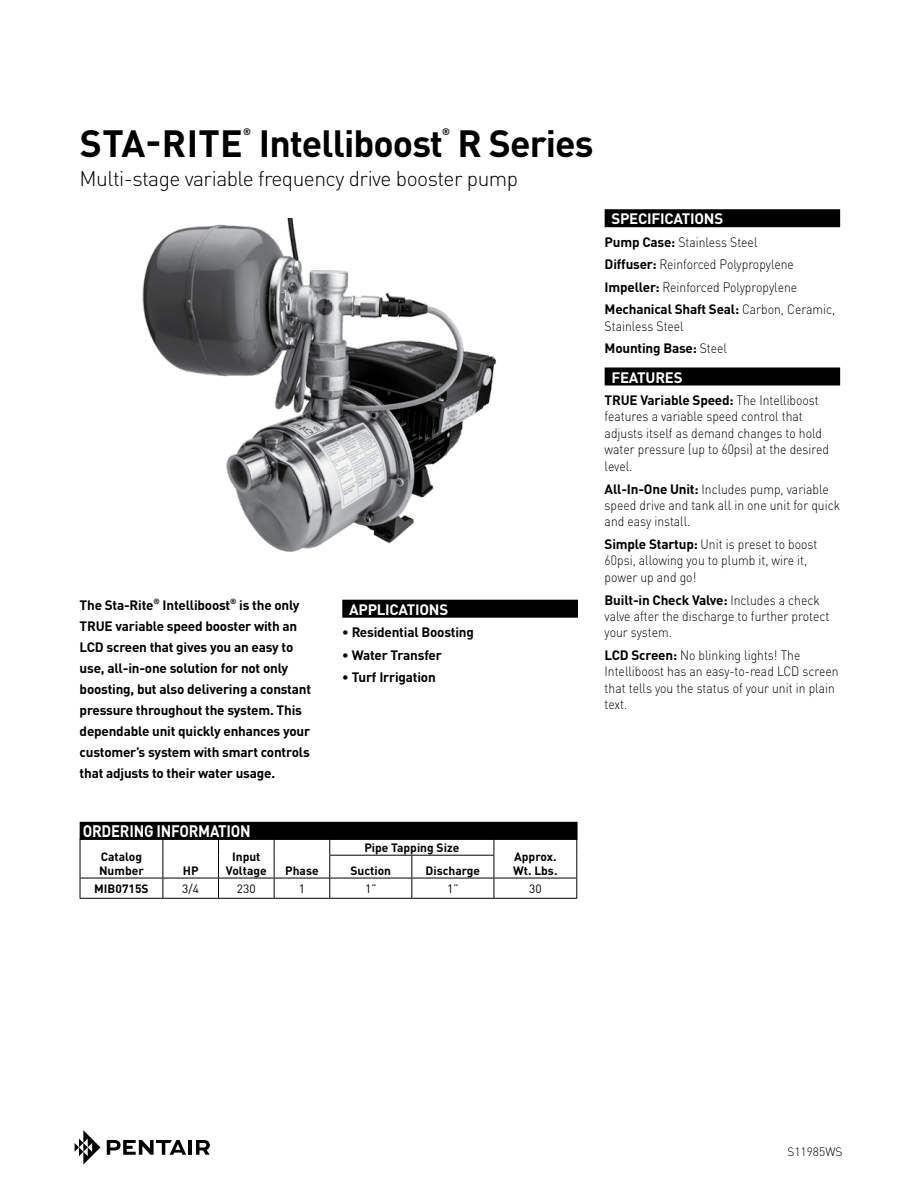
<style>
.page{position:relative;width:918px;height:1188px;background:#fff}
.page>*{position:absolute;margin:0;border:0;box-sizing:border-box;transform-origin:0 0}
.t1{font:700 37.5px "DIN Pro";letter-spacing:-.025em;color:#000}
.t2{font:300 21px "DIN Pro";letter-spacing:-.025em;color:#000}
.t3{font:700 16.5px "DIN Pro";letter-spacing:-.015em;color:#fff;scale:.9 1}
.t4{font:700 15px "DIN Pro";letter-spacing:-.015em;color:#fff}
.t5{font:300 13.5px/16.5px "DIN Pro";color:#000;scale:.9 1}
.t6{font:700 13.5px/21px "DIN Pro";letter-spacing:-.015em;color:#000}
.t7{font:700 12px/13.2px "DIN Pro";color:#000}
.t8{font:12px "DIN Pro";color:#000}
.t9{font:300 12px "DIN Pro";color:#000}
.t10{font:700 9.3px "DIN Pro";color:#000}
.s1{font-weight:700}
</style>
<div class="page">
<svg style="left:75px;top:1130px;width:25px;height:35px"></svg>
<svg style="left:107px;top:1140px;width:79px;height:15px"></svg>
<hr style="left:189px;top:1140px;width:3px;height:15px;background:#000">
<svg style="left:196px;top:1140px;width:14px;height:15px"></svg>
<div style="left:342px;top:600px;width:236px;height:18px;background:#000"></div>
<div style="left:605px;top:209px;width:235px;height:18px;background:#000"></div>
<div style="left:605px;top:368px;width:235px;height:18px;background:#000"></div>
<div style="left:80px;top:822px;width:498px;height:18px;background:#000"></div>
<img style="left:142px;top:219px;width:355px;height:333px">
<hr style="left:330px;top:878px;width:82px;height:1px;background:#000">
<hr style="left:412px;top:878px;width:82px;height:1px;background:#000">
<svg style="left:411px;top:856px;width:1px;height:42px"></svg>
<hr style="left:80px;top:898px;width:83px;height:1px;background:#000">
<hr style="left:163px;top:898px;width:56px;height:1px;background:#000">
<hr style="left:219px;top:898px;width:55px;height:1px;background:#000">
<hr style="left:274px;top:898px;width:56px;height:1px;background:#000">
<hr style="left:330px;top:898px;width:82px;height:1px;background:#000">
<hr style="left:412px;top:898px;width:82px;height:1px;background:#000">
<hr style="left:494px;top:898px;width:83px;height:1px;background:#000">
<hr style="left:329px;top:855px;width:83px;height:1px;background:#000">
<hr style="left:412px;top:855px;width:82px;height:1px;background:#000">
<svg style="left:494px;top:839px;width:1px;height:59px"></svg>
<svg style="left:576px;top:840px;width:1px;height:58px"></svg>
<hr style="left:494px;top:878px;width:83px;height:1px;background:#000">
<svg style="left:329px;top:839px;width:1px;height:59px"></svg>
<hr style="left:274px;top:878px;width:56px;height:1px;background:#000">
<svg style="left:274px;top:839px;width:1px;height:59px"></svg>
<hr style="left:219px;top:878px;width:55px;height:1px;background:#000">
<svg style="left:218px;top:840px;width:1px;height:58px"></svg>
<hr style="left:163px;top:878px;width:56px;height:1px;background:#000">
<svg style="left:80px;top:839px;width:1px;height:59px"></svg>
<svg style="left:163px;top:839px;width:1px;height:59px"></svg>
<hr style="left:80px;top:878px;width:83px;height:1px;background:#000">
<p class="t10" style="left:243px;top:124px;width:9px">®</p>
<p class="t10" style="left:442px;top:124px;width:9px">®</p>
<h2 class="t2" style="left:80px;top:162px;width:440px">Multi-stage variable frequency drive booster pump</h2>
<h1 class="t1" style="left:80px;top:112px;width:515px">STA-RITE Intelliboost R Series</h1>
<p class="t6" style="left:80px;top:593px;width:233px">The Sta-Rite<sup>®</sup> Intelliboost<sup>®</sup> is the only TRUE variable speed booster with an LCD screen that gives you an easy to use, all-in-one solution for not only boosting, but also delivering a constant pressure throughout the system. This dependable unit quickly enhances your customer’s system with smart controls that adjusts to their water usage.</p>
<p class="t4" style="left:349px;top:597px;width:101px">APPLICATIONS</p>
<p class="t6" style="left:342px;top:620px;width:133px">• Residential Boosting</p>
<p class="t6" style="left:342px;top:643px;width:101px">• Water Transfer</p>
<p class="t6" style="left:342px;top:665px;width:95px">• Turf Irrigation</p>
<p class="t4" style="left:611px;top:206px;width:113px">SPECIFICATIONS</p>
<p class="t5" style="left:605px;top:229px;width:258px;line-height:22.5px"><span class="s1">Pump Case:</span> Stainless Steel<br><span class="s1">Diffuser:</span> Reinforced Polypropylene <span class="s1">Impeller:</span> Reinforced Polypropylene <span class="s1">Mechanical Shaft Seal:</span> Carbon, Ceramic,</p>
<p class="t5" style="left:605px;top:313px;width:137px;line-height:22.5px">Stainless Steel<br><span class="s1">Mounting Base:</span> Steel</p>
<p class="t4" style="left:611px;top:365px;width:73px">FEATURES</p>
<p class="t5" style="left:605px;top:391px;width:251px"><span class="s1">TRUE Variable Speed:</span> The Intelliboost features a variable speed control that adjusts itself as demand changes to hold water pressure (up to 60psi) at the desired level.</p>
<p class="t5" style="left:605px;top:479px;width:263px"><span class="s1">All-In-One Unit:</span> Includes pump, variable speed drive and tank all in one unit for quick and easy install.</p>
<p class="t5" style="left:605px;top:535px;width:238px"><span class="s1">Simple Startup:</span> Unit is preset to boost<br>60psi, allowing you to plumb it, wire it, power up and go!</p>
<p class="t5" style="left:605px;top:590px;width:251px"><span class="s1">Built-in Check Valve:</span> Includes a check valve after the discharge to further protect your system.</p>
<p class="t5" style="left:605px;top:646px;width:262px"><span class="s1">LCD Screen:</span> No blinking lights! The<br>Intelliboost has an easy-to-read LCD screen that tells you the status of your unit in plain text.</p>
<p class="t3" style="left:83px;top:817px;width:188px">ORDERING INFORMATION</p>
<p class="t7" style="left:99px;top:849px;width:46px">Catalog<br>Number</p>
<p class="t7" style="left:226px;top:849px;width:42px;text-align:center">Input<br>Voltage</p>
<p class="t7" style="left:183px;top:862px;width:17px">HP</p>
<p class="t7" style="left:285px;top:862px;width:35px">Phase</p>
<p class="t7" style="left:364px;top:839px;width:96px">Pipe Tapping Size</p>
<p class="t7" style="left:514px;top:849px;width:44px">Approx.</p>
<p class="t7" style="left:350px;top:862px;width:42px">Suction</p>
<p class="t7" style="left:426px;top:862px;width:56px">Discharge</p>
<p class="t7" style="left:513px;top:862px;width:46px">Wt. Lbs.</p>
<p class="t7" style="left:94px;top:880px;width:56px">MIB0715S</p>
<p class="t8" style="left:182px;top:879px;width:18px">3/4</p>
<p class="t8" style="left:237px;top:879px;width:20px">230</p>
<p class="t8" style="left:299px;top:879px;width:8px">1</p>
<p class="t8" style="left:365px;top:879px;width:13px">1”</p>
<p class="t8" style="left:447px;top:879px;width:13px">1”</p>
<p class="t8" style="left:529px;top:879px;width:14px">30</p>
<p class="t9" style="left:787px;top:1142px;width:57px">S11985WS</p>
</div>
